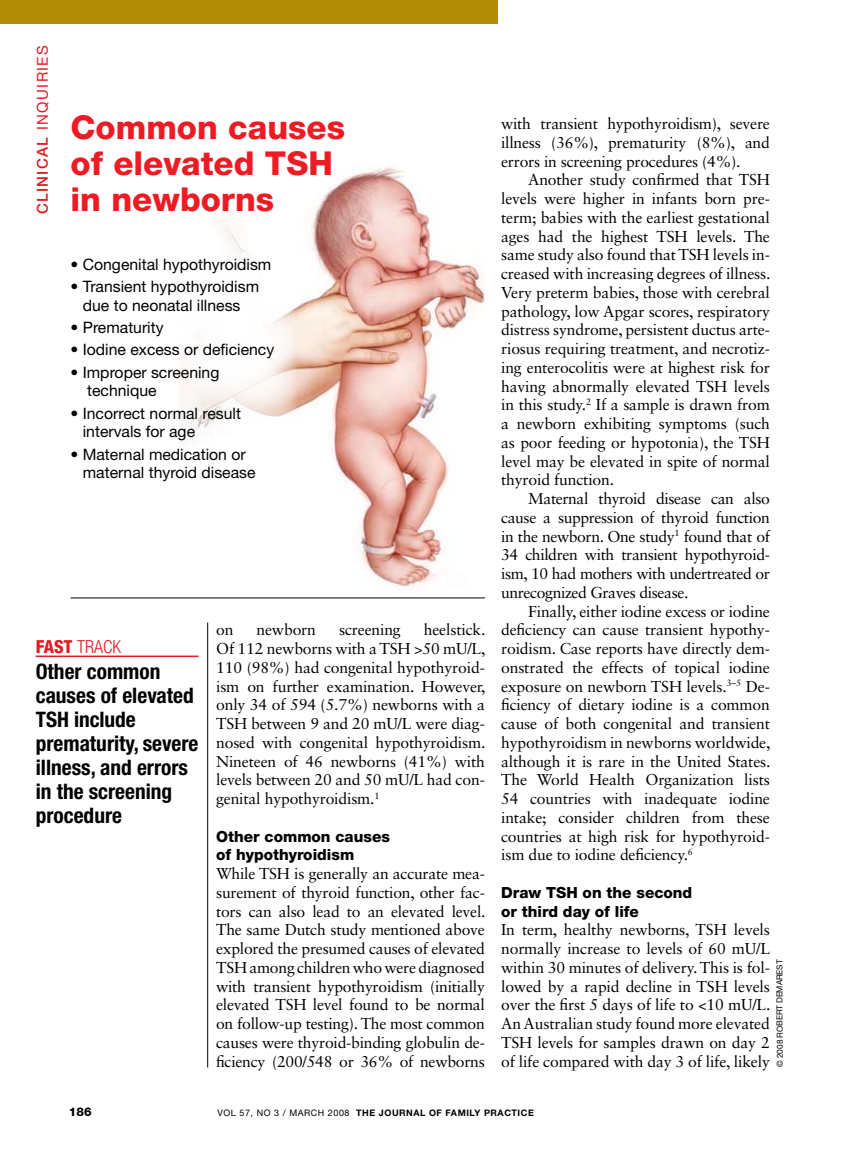
<style>
.page{position:relative;width:851px;height:1161px;background:#fff}
.page>*{position:absolute;margin:0;border:0;box-sizing:border-box;transform-origin:0 0}
.t1{font:800 33px/36px "Helvetica Neue LT Std";color:#ed1c24}
.t2{font:700 condensed 21.3px/24px "Helvetica Neue LT Std";color:#000}
.t3{font:300 condensed 18px "Helvetica Neue LT Std";color:#e31b22}
.t4{font:15.75px/18.8px "Sabon LT Std";letter-spacing:-.01em;color:#000;text-align:justify}
.t5{font:15.75px/18.8px "Helvetica Neue LT Std";color:#000}
.t6{font:800 15.3px/18.8px "Helvetica Neue LT Std";color:#000}
.t7{font:15px "Helvetica Neue LT Std";letter-spacing:.09em;color:#e31b22}
.t8{font:800 12px "Helvetica Neue LT Std";color:#000}
.t9{font:700 9px "Helvetica Neue LT Std";letter-spacing:.06em;color:#000}
.t10{font:8.25px "Helvetica Neue LT Std";letter-spacing:-.01em;color:#000}
.s1{font-weight:500}
.s2{font-weight:800}
.s3{font-weight:400}
</style>
<div class="page">
<div style="left:0;top:0;width:498px;height:24px;background:#b38c06"></div>
<hr style="left:36px;top:656px;width:162px;height:1px;background:#e31b22">
<hr style="left:207px;top:623px;width:1px;height:444px;background:#000">
<hr style="left:70px;top:598px;width:415px;height:1px;background:#000">
<img style="left:221px;top:167px;width:264px;height:422px">
<svg style="left:179px;top:223px;width:123px;height:232px"></svg>
<p class="t7" style="left:34px;top:214px;width:171px;rotate:-90deg"><span class="s1">Clinical</span> Inqui ri es</p>
<h1 class="t1" style="left:70px;top:109px;width:276px">Common causes of elevated TSH in newborns</h1>
<p class="t5" style="left:70px;top:255px;width:202px">• Congenital hypothyroidism</p>
<p class="t5" style="left:70px;top:277px;width:190px;text-align:center">• Transient hypothyroidism due to neonatal illness</p>
<p class="t5" style="left:70px;top:318px;width:95px">• Prematurity</p>
<p class="t5" style="left:70px;top:340px;width:205px">• Iodine excess or deficiency</p>
<p class="t5" style="left:87px;top:362px;width:134px;text-indent:-17px">• Improper screening technique</p>
<p class="t5" style="left:83px;top:403px;width:160px;text-indent:-12px">• Incorrect normal result intervals for age</p>
<p class="t5" style="left:83px;top:444px;width:174px;text-indent:-12px">• Maternal medication or maternal thyroid disease</p>
<p class="t3" style="left:36px;top:636px;width:87px"><span class="s2">fast</span> TRACK</p>
<h2 class="t2" style="left:36px;top:659px;width:164px">Other common causes of elevated<br>TSH include prematurity, severe illness, and errors in the screening procedure</h2>
<p class="t4" style="left:216px;top:620px;width:271px;text-indent:208px">heelstick.<br>Of 112 newborns with a TSH &gt;50 mU/L, 110 (98%) had congenital hypothyroid&shy;ism on further examination. However, only 34 of 594 (5.7%) newborns with a TSH between 9 and 20 mU/L were diag&shy;nosed with congenital hypothyroidism.<br>Nineteen of 46 newborns (41%) with levels between 20 and 50 mU/L had con&shy;genital hypothyroidism.<sup>1</sup></p>
<p class="t6" style="left:216px;top:827px;width:175px">Other common causes of hypothyroidism</p>
<p class="t4" style="left:216px;top:864px;width:271px">While TSH is generally an accurate mea&shy;surement of thyroid function, other fac&shy;tors can also lead to an elevated level.<br>The same Dutch study mentioned above explored the presumed causes of elevated TSH among children who were diagnosed with transient hypothyroidism (initially elevated TSH level found to be normal on follow-up testing). The most common causes were thyroid-binding globulin de&shy;ficiency (200/548 or 36% of newborns</p>
<p class="t4" style="left:216px;top:620px;width:19px">on</p>
<p class="t4" style="left:256px;top:620px;width:61px">newborn</p>
<p class="t4" style="left:339px;top:620px;width:63px">screening</p>
<p class="t4" style="left:501px;top:114px;width:270px">with transient hypothyroidism), severe illness (36%), prematurity (8%), and errors in screening procedures (4%).</p>
<p class="t4" style="left:501px;top:170px;width:271px;text-indent:27px">Another study confirmed that TSH levels were higher in infants born pre&shy;term; babies with the earliest gestational ages had the highest TSH levels. The same study also found that TSH levels in&shy;creased with increasing degrees of illness.<br>Very preterm babies, those with cerebral pathology, low Apgar scores, respiratory distress syndrome, persistent ductus arte&shy;riosus requiring treatment, and necrotiz&shy;ing enterocolitis were at highest risk for having abnormally elevated TSH levels in this study.<sup>2</sup> If a sample is drawn from a newborn exhibiting symptoms (such as poor feeding or hypotonia), the TSH level may be elevated in spite of normal thyroid function.</p>
<p class="t4" style="left:501px;top:489px;width:270px;text-indent:27px">Maternal thyroid disease can also cause a suppression of thyroid function in the newborn. One study<sup>1</sup> found that of 34 children with transient hypothyroid&shy;ism, 10 had mothers with undertreated or unrecognized Graves disease.</p>
<p class="t4" style="left:501px;top:601px;width:271px;text-indent:27px">Finally, either iodine excess or iodine deficiency can cause transient hypothy&shy;roidism. Case reports have directly dem&shy;onstrated the effects of topical iodine exposure on newborn TSH levels.<sup>3–5</sup> De&shy;ficiency of dietary iodine is a common cause of both congenital and transient hypothyroidism in newborns worldwide, although it is rare in the United States.<br>The World Health Organization lists 54 countries with inadequate iodine intake; consider children from these countries at high risk for hypothyroid&shy;ism due to iodine deficiency.<sup>6</sup></p>
<p class="t6" style="left:501px;top:883px;width:193px">Draw TSH on the second or third day of life</p>
<p class="t4" style="left:501px;top:920px;width:271px">In term, healthy newborns, TSH levels normally increase to levels of 60 mU/L within 30 minutes of delivery. This is fol&shy;lowed by a rapid decline in TSH levels over the first 5 days of life to &lt;10 mU/L.<br>An Australian study found more elevated TSH levels for samples drawn on day 2 of life compared with day 3 of life, likely</p>
<p class="t10" style="left:774px;top:1067px;width:106px;rotate:-90deg">© 2008 Robert Demarest</p>
<p class="t8" style="left:69px;top:1104px;width:24px">186</p>
<p class="t9" style="left:217px;top:1107px;width:288px"><span class="s3">vol 57, No 3 / March 2008</span> THE JOURNAL OF FAMILY PRACT</p>
<p class="t9" style="left:517px;top:1107px;width:11px">ICE</p>
</div>
